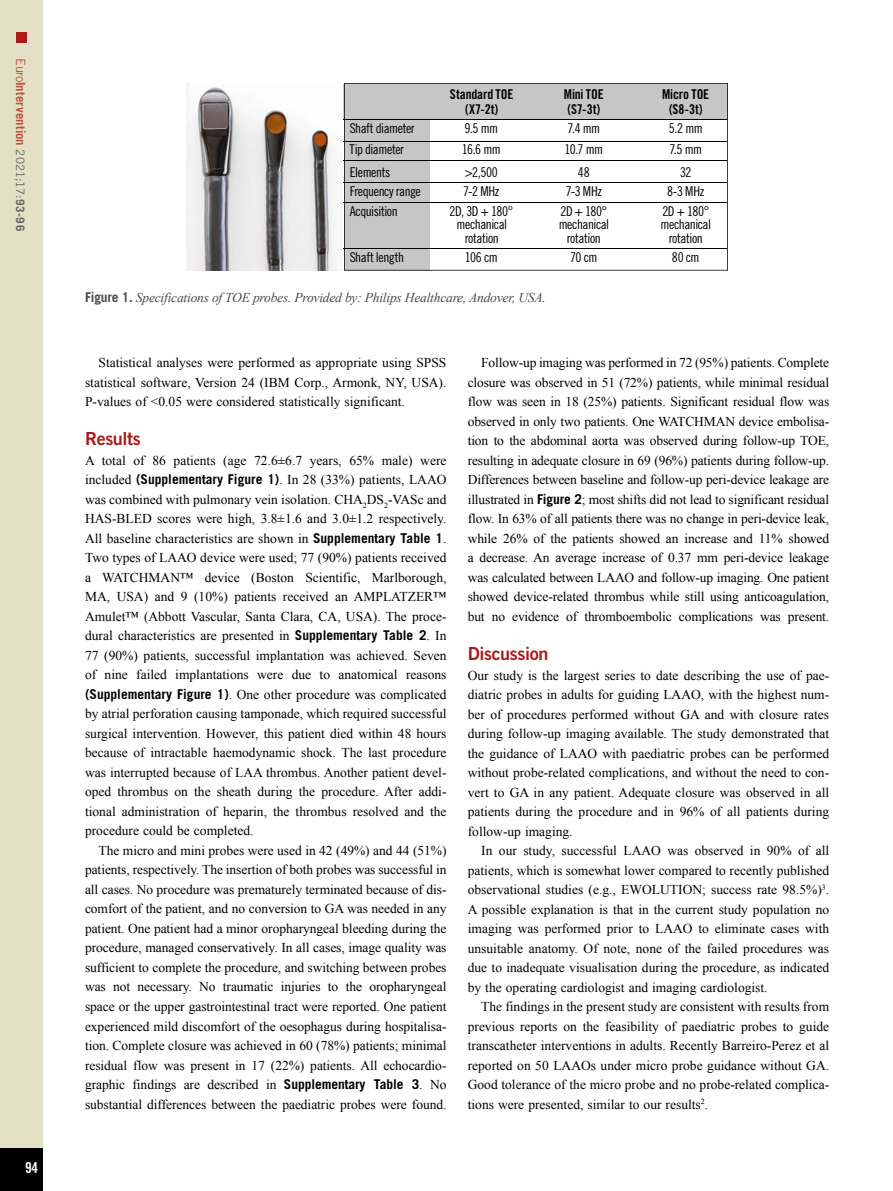
<style>
.page{position:relative;width:893px;height:1191px;background:#fff}
.page>*{position:absolute;margin:0;border:0;box-sizing:border-box;transform-origin:0 0}
.t1{font:18px "Trade Gothic LT Std Bd 2";letter-spacing:-.02em;color:#a91b18}
.t2{font:15px "Trade Gothic LT Std Bd Cn 20";color:#fff}
.t3{font:13.5px/19.5px "Times New Roman";color:#000;text-align:justify}
.t4{font:13.5px "Trade Gothic LT Std Cn 18";letter-spacing:-.03em;color:#000}
.t5{font:italic 13.5px "Times New Roman";letter-spacing:-.015em;color:#4a4a49}
.t6{font:13.5px "Trade Gothic LT Std Bd Cn 20";letter-spacing:-.01em;color:#000}
.t7{font:700 12.75px "Trade Gothic LT Std";letter-spacing:.005em;color:#bc533d}
.s1{font-weight:400}
.s2{font-weight:400;font-size:11.7px;color:#646363}
.s3{font-size:11.7px;color:#646363}
.s4{font-family:"Trade Gothic LT Std";font-weight:700;font-style:normal}
.s5{font-family:"Trade Gothic LT Std";font-weight:700}
</style>
<div class="page">
<div style="left:0;top:0;width:43px;height:1191px;background:#e4e0c5"></div>
<div style="left:0;top:1148px;width:43px;height:43px;background:#000"></div>
<div style="left:16px;top:32px;width:10px;height:10px;background:#a91b18"></div>
<img style="left:186px;top:83px;width:152px;height:188px">
<svg style="left:344px;top:83px;width:384px;height:187px"></svg>
<hr style="left:344px;top:119px;width:383px;height:1px;background:#000">
<hr style="left:344px;top:141px;width:383px;height:1px;background:#000">
<hr style="left:344px;top:160px;width:383px;height:1px;background:#000">
<hr style="left:344px;top:182px;width:383px;height:1px;background:#000">
<hr style="left:344px;top:202px;width:383px;height:1px;background:#000">
<hr style="left:344px;top:248px;width:383px;height:1px;background:#000">
<p class="t7" style="left:29px;top:58px;width:174px;rotate:90deg"><span class="s1">Euro</span>Intervention <span class="s2">2021;17:</span><span class="s3">93-96</span></p>
<p class="t2" style="left:25px;top:1158px;width:15px">94</p>
<p class="t6" style="left:450px;top:86px;width:65px">Standard TOE</p>
<p class="t6" style="left:564px;top:86px;width:41px">Mini TOE</p>
<p class="t6" style="left:662px;top:86px;width:49px">Micro TOE</p>
<p class="t6" style="left:465px;top:101px;width:34px">(X7-2t)</p>
<p class="t6" style="left:567px;top:101px;width:34px">(S7-3t)</p>
<p class="t6" style="left:669px;top:101px;width:35px">(S8-3t)</p>
<p class="t4" style="left:350px;top:120px;width:67px">Shaft diameter</p>
<p class="t4" style="left:464px;top:120px;width:35px">9.5 mm</p>
<p class="t4" style="left:567px;top:120px;width:34px">7.4 mm</p>
<p class="t4" style="left:669px;top:120px;width:35px">5.2 mm</p>
<p class="t4" style="left:350px;top:141px;width:56px">Tip diameter</p>
<p class="t4" style="left:462px;top:141px;width:40px">16.6 mm</p>
<p class="t4" style="left:564px;top:141px;width:40px">10.7 mm</p>
<p class="t4" style="left:669px;top:141px;width:34px">7.5 mm</p>
<p class="t4" style="left:350px;top:164px;width:42px">Elements</p>
<p class="t4" style="left:465px;top:164px;width:35px">&gt;2,500</p>
<p class="t4" style="left:578px;top:164px;width:13px">48</p>
<p class="t4" style="left:680px;top:164px;width:13px">32</p>
<p class="t4" style="left:350px;top:183px;width:73px">Frequency range</p>
<p class="t4" style="left:463px;top:183px;width:38px">7-2 MHz</p>
<p class="t4" style="left:566px;top:183px;width:38px">7-3 MHz</p>
<p class="t4" style="left:667px;top:183px;width:39px">8-3 MHz</p>
<p class="t4" style="left:350px;top:203px;width:50px">Acquisition</p>
<p class="t4" style="left:449px;top:203px;width:65px">2D, 3D + 180°</p>
<p class="t4" style="left:560px;top:203px;width:48px">2D + 180°</p>
<p class="t4" style="left:662px;top:203px;width:48px">2D + 180°</p>
<p class="t4" style="left:457px;top:216px;width:52px">mechanical</p>
<p class="t4" style="left:559px;top:216px;width:52px">mechanical</p>
<p class="t4" style="left:660px;top:216px;width:52px">mechanical</p>
<p class="t4" style="left:465px;top:230px;width:36px">rotation</p>
<p class="t4" style="left:567px;top:230px;width:36px">rotation</p>
<p class="t4" style="left:669px;top:230px;width:36px">rotation</p>
<p class="t4" style="left:350px;top:249px;width:56px">Shaft length</p>
<p class="t4" style="left:465px;top:249px;width:34px">106 cm</p>
<p class="t4" style="left:570px;top:249px;width:29px">70 cm</p>
<p class="t4" style="left:672px;top:249px;width:29px">80 cm</p>
<p class="t5" style="left:85px;top:288px;width:462px"><span class="s4">Figure 1.</span> Specifications of TOE probes. Provided by: Philips Healthcare, Andover, USA.</p>
<p class="t3" style="left:85px;top:353px;width:363px;text-indent:14px">Statistical analyses were performed as appropriate using SPSS statistical software, Version 24 (IBM Corp., Armonk, NY, USA).<br>P-values of &lt;0.05 were considered statistically significant.</p>
<h1 class="t1" style="left:85px;top:428px;width:57px">Results</h1>
<p class="t3" style="left:85px;top:450px;width:363px">A total of 86 patients (age 72.6±6.7 years, 65% male) were included <span class="s5">(Supplementary Figure 1)</span>. In 28 (33%) patients, LAAO was combined with pulmonary vein isolation. CHA<sub>2</sub>DS<sub>2</sub>-VASc and HAS-BLED scores were high, 3.8±1.6 and 3.0±1.2 respectively.<br>All baseline characteristics are shown in <span class="s5">Supplementary Table 1</span>.<br>Two types of LAAO device were used; 77 (90%) patients received a WATCHMAN™ device (Boston Scientific, Marlborough, MA, USA) and 9 (10%) patients received an AMPLATZER™ Amulet™ (Abbott Vascular, Santa Clara, CA, USA). The proce&shy;dural characteristics are presented in <span class="s5">Supplementary Table 2</span>. In 77 (90%) patients, successful implantation was achieved. Seven of nine failed implantations were due to anatomical reasons <span class="s5">(Supplementary Figure 1)</span>. One other procedure was complicated by atrial perforation causing tamponade, which required successful surgical intervention. However, this patient died within 48 hours because of intractable haemodynamic shock. The last procedure was interrupted because of LAA thrombus. Another patient devel&shy;oped thrombus on the sheath during the procedure. After addi&shy;tional administration of heparin, the thrombus resolved and the procedure could be completed.</p>
<p class="t3" style="left:85px;top:840px;width:363px;text-indent:14px">The micro and mini probes were used in 42 (49%) and 44 (51%) patients, respectively. The insertion of both probes was successful in all cases. No procedure was prematurely terminated because of dis&shy;comfort of the patient, and no conversion to GA was needed in any patient. One patient had a minor oropharyngeal bleeding during the procedure, managed conservatively. In all cases, image quality was sufficient to complete the procedure, and switching between probes was not necessary. No traumatic injuries to the oropharyngeal space or the upper gastrointestinal tract were reported. One patient experienced mild discomfort of the oesophagus during hospitalisa&shy;tion. Complete closure was achieved in 60 (78%) patients; minimal residual flow was present in 17 (22%) patients. All echocardio&shy;graphic findings are described in <span class="s5">Supplementary Table 3</span>. No substantial differences between the paediatric probes were found.</p>
<p class="t3" style="left:468px;top:353px;width:363px;text-indent:14px">Follow-up imaging was performed in 72 (95%) patients. Complete closure was observed in 51 (72%) patients, while minimal residual flow was seen in 18 (25%) patients. Significant residual flow was observed in only two patients. One WATCHMAN device embolisa&shy;tion to the abdominal aorta was observed during follow-up TOE, resulting in adequate closure in 69 (96%) patients during follow-up.<br>Differences between baseline and follow-up peri-device leakage are illustrated in <span class="s5">Figure 2</span>; most shifts did not lead to significant residual flow. In 63% of all patients there was no change in peri-device leak, while 26% of the patients showed an increase and 11% showed a decrease. An average increase of 0.37 mm peri-device leakage was calculated between LAAO and follow-up imaging. One patient showed device-related thrombus while still using anticoagulation, but no evidence of thromboembolic complications was present.</p>
<h1 class="t1" style="left:468px;top:642px;width:82px">Discussion</h1>
<p class="t3" style="left:468px;top:665px;width:363px">Our study is the largest series to date describing the use of pae&shy;diatric probes in adults for guiding LAAO, with the highest num&shy;ber of procedures performed without GA and with closure rates during follow-up imaging available. The study demonstrated that the guidance of LAAO with paediatric probes can be performed without probe-related complications, and without the need to con&shy;vert to GA in any patient. Adequate closure was observed in all patients during the procedure and in 96% of all patients during follow-up imaging.</p>
<p class="t3" style="left:468px;top:840px;width:363px;text-indent:14px">In our study, successful LAAO was observed in 90% of all patients, which is somewhat lower compared to recently published observational studies (e.g., EWOLUTION; success rate 98.5%)<sup>3</sup>.<br>A possible explanation is that in the current study population no imaging was performed prior to LAAO to eliminate cases with unsuitable anatomy. Of note, none of the failed procedures was due to inadequate visualisation during the procedure, as indicated by the operating cardiologist and imaging cardiologist.</p>
<p class="t3" style="left:468px;top:996px;width:363px;text-indent:14px">The findings in the present study are consistent with results from previous reports on the feasibility of paediatric probes to guide transcatheter interventions in adults. Recently Barreiro-Perez et al reported on 50 LAAOs under micro probe guidance without GA.<br>Good tolerance of the micro probe and no probe-related complica&shy;tions were presented, similar to our results<sup>2</sup>.</p>
</div>
